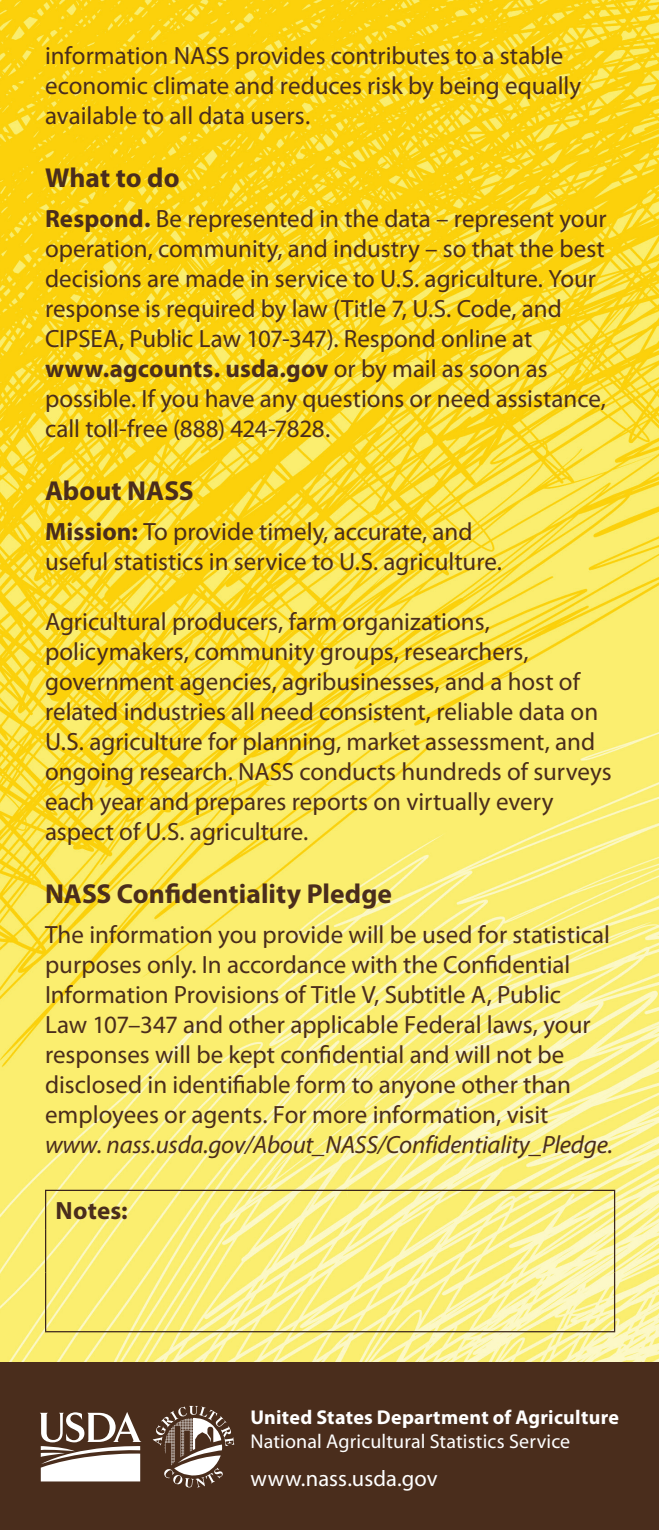
<style>
.page{position:relative;width:659px;height:1530px;background:#fff}
.page>*{position:absolute;margin:0;border:0;box-sizing:border-box;transform-origin:0 0}
.t1{font:700 27.5px "Myriad Pro";color:#4a2d1c}
.t2{font:25px/30px "Myriad Pro";color:#4a2d1c}
.t3{font:italic 25px "Myriad Pro";letter-spacing:-.01em;color:#4a2d1c}
.t4{font:700 25px "Myriad Pro";letter-spacing:.005em;color:#4a2d1c}
.t5{font:22.5px "Myriad Pro";color:#fff}
.t6{font:20px "Myriad Pro";letter-spacing:.005em;color:#fff}
.t7{font:700 20px "Myriad Pro";letter-spacing:.015em;color:#fff}
.s1{font-weight:700}
</style>
<div class="page">
<img style="left:0;top:0;width:659px;height:1363px">
<hr style="left:45px;top:1190px;width:570px;height:1px;background:#3b251c">
<hr style="left:45px;top:1191px;width:1px;height:38px;background:#3b251c">
<hr style="left:614px;top:1191px;width:1px;height:38px;background:#3b251c">
<hr style="left:45px;top:1229px;width:1px;height:43px;background:#3b251c">
<hr style="left:614px;top:1229px;width:1px;height:43px;background:#3b251c">
<hr style="left:45px;top:1272px;width:1px;height:59px;background:#3b251c">
<hr style="left:614px;top:1272px;width:1px;height:59px;background:#3b251c">
<hr style="left:45px;top:1331px;width:570px;height:1px;background:#3b251c">
<div style="left:0;top:1363px;width:659px;height:167px;background:#4a2d1c"></div>
<svg style="left:40px;top:1412px;width:101px;height:69px"></svg>
<svg style="left:153px;top:1406px;width:81px;height:82px"></svg>
<p class="t2" style="left:45px;top:40px;width:538px">information NASS provides contributes to a stable economic climate and reduces risk by being equally available to all data users.</p>
<p class="t1" style="left:45px;top:160px;width:136px">What to do</p>
<p class="t2" style="left:45px;top:203px;width:563px"><span class="s1">Respond.</span> Be represented in the data – represent your operation, community, and industry – so that the best decisions are made in service to U.S. agriculture. Your response is required by law (Title 7, U.S. Code, and CIPSEA, Public Law 107-347). Respond online at</p>
<p class="t2" style="left:45px;top:353px;width:562px"><span class="s1">www.agcounts. usda.gov</span> or by mail as soon as possible. If you have any questions or need assistance, call toll-free (888) 424-7828.</p>
<p class="t1" style="left:45px;top:473px;width:150px">About NASS</p>
<p class="t2" style="left:45px;top:516px;width:458px"><span class="s1">Mission:</span> To provide timely, accurate, and useful statistics in service to U.S. agriculture.</p>
<p class="t2" style="left:45px;top:606px;width:568px">Agricultural producers, farm organizations, policymakers, community groups, researchers, government agencies, agribusinesses, and a host of related industries all need consistent, reliable data on U.S. agriculture for planning, market assessment, and ongoing research. NASS conducts hundreds of surveys each year and prepares reports on virtually every aspect of U.S. agriculture.</p>
<p class="t1" style="left:45px;top:876px;width:348px">NASS Confidentiality Pledge</p>
<p class="t2" style="left:45px;top:919px;width:567px">The information you provide will be used for statistical purposes only. In accordance with the Confidential Information Provisions of Title V, Subtitle A, Public<br>Law 107–347 and other applicable Federal laws, your responses will be kept confidential and will not be disclosed in identifiable form to anyone other than employees or agents. For more information, visit</p>
<p class="t3" style="left:45px;top:1129px;width:569px">www. nass.usda.gov/About_NASS/Confidentiality_Pledge.</p>
<p class="t4" style="left:56px;top:1194px;width:74px">Notes:</p>
<p class="t7" style="left:250px;top:1404px;width:370px">United States Department of Agriculture</p>
<p class="t6" style="left:250px;top:1429px;width:321px">National Agricultural Statistics Service</p>
<p class="t5" style="left:250px;top:1464px;width:189px">www.nass.usda.gov</p>
</div>
